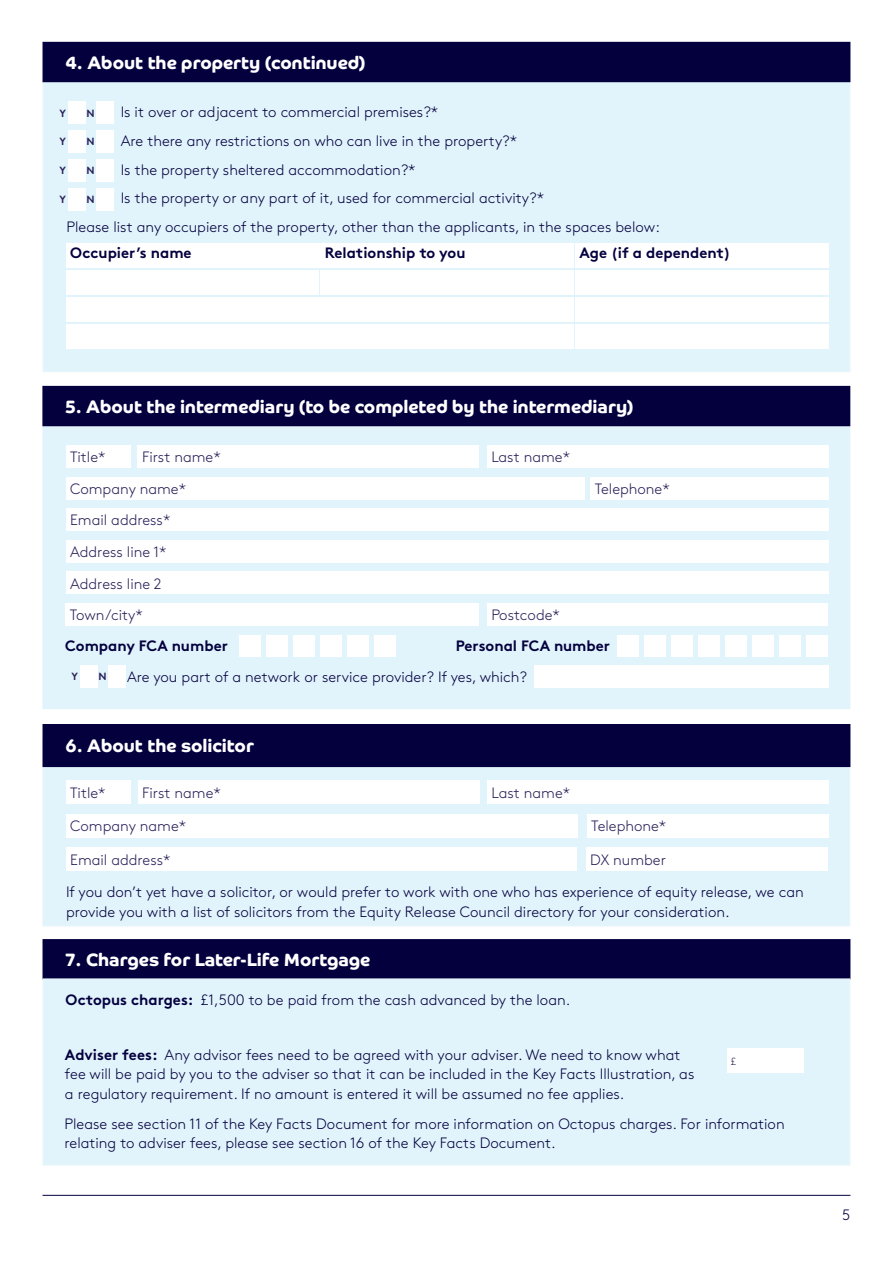
<style>
.page{position:relative;width:893px;height:1263px;background:#fff}
.page>*{position:absolute;margin:0;border:0;box-sizing:border-box;transform-origin:0 0}
.t1{font:700 18px "Co Headline";color:#fff}
.t2{font:300 15px/19.5px "Brown";color:#04003e}
.t3{font:300 15px/31.5px "Brown";color:#291f58}
.t4{font:700 15px "Brown";color:#04003e}
.t5{font:700 10.5px "Brown";color:#291f58}
.t6{font:300 10.5px "Brown";color:#291f58}
.s1{font-weight:700}
</style>
<div class="page">
<div style="left:42px;top:739px;width:808px;height:187px;background:#e1f4fc"></div>
<hr style="left:43px;top:1195px;width:807px;height:1px;background:#04003e">
<div style="left:42px;top:426px;width:808px;height:283px;background:#e1f4fc;border:1px solid #e1f4fc"></div>
<div style="left:43px;top:387px;width:807px;height:38px;background:#04003e"></div>
<div style="left:42px;top:386px;width:808px;height:40px;border:2px solid #04003e"></div>
<div style="left:138px;top:446px;width:341px;height:22px;background:#fff"></div>
<div style="left:487px;top:446px;width:341px;height:22px;background:#fff"></div>
<div style="left:66px;top:446px;width:64px;height:22px;background:#fff"></div>
<div style="left:66px;top:509px;width:762px;height:22px;background:#fff"></div>
<div style="left:66px;top:540px;width:762px;height:22px;background:#fff"></div>
<div style="left:239px;top:635px;width:22px;height:21px;background:#fff"></div>
<div style="left:347px;top:635px;width:21px;height:21px;background:#fff"></div>
<div style="left:293px;top:635px;width:21px;height:21px;background:#fff"></div>
<div style="left:266px;top:635px;width:21px;height:21px;background:#fff"></div>
<div style="left:374px;top:635px;width:21px;height:21px;background:#fff"></div>
<div style="left:320px;top:635px;width:21px;height:21px;background:#fff"></div>
<div style="left:618px;top:635px;width:21px;height:21px;background:#fff"></div>
<div style="left:725px;top:635px;width:22px;height:21px;background:#fff"></div>
<div style="left:671px;top:635px;width:22px;height:21px;background:#fff"></div>
<div style="left:779px;top:635px;width:22px;height:21px;background:#fff"></div>
<div style="left:645px;top:635px;width:21px;height:21px;background:#fff"></div>
<div style="left:752px;top:635px;width:22px;height:21px;background:#fff"></div>
<div style="left:698px;top:635px;width:22px;height:21px;background:#fff"></div>
<div style="left:806px;top:635px;width:22px;height:21px;background:#fff"></div>
<div style="left:66px;top:572px;width:762px;height:22px;background:#fff"></div>
<div style="left:487px;top:603px;width:341px;height:22px;background:#fff"></div>
<div style="left:534px;top:665px;width:295px;height:23px;background:#fff"></div>
<div style="left:65px;top:603px;width:414px;height:22px;background:#fff"></div>
<div style="left:66px;top:477px;width:518px;height:22px;background:#fff"></div>
<div style="left:590px;top:477px;width:239px;height:22px;background:#fff"></div>
<div style="left:43px;top:725px;width:807px;height:41px;background:#04003e"></div>
<div style="left:43px;top:724px;width:807px;height:43px;border:2px solid #04003e"></div>
<div style="left:138px;top:780px;width:341px;height:24px;background:#fff"></div>
<div style="left:487px;top:780px;width:341px;height:24px;background:#fff"></div>
<div style="left:66px;top:780px;width:64px;height:24px;background:#fff"></div>
<div style="left:66px;top:847px;width:511px;height:24px;background:#fff"></div>
<div style="left:66px;top:814px;width:511px;height:23px;background:#fff"></div>
<div style="left:587px;top:814px;width:242px;height:23px;background:#fff"></div>
<div style="left:586px;top:847px;width:242px;height:24px;background:#fff"></div>
<div style="left:43px;top:940px;width:807px;height:39px;background:#04003e"></div>
<div style="left:43px;top:939px;width:807px;height:40px;border:2px solid #04003e"></div>
<div style="left:43px;top:978px;width:807px;height:187px;background:#e1f4fc;border:1px solid #e6f5fa"></div>
<div style="left:728px;top:1048px;width:76px;height:25px;background:#fff"></div>
<div style="left:43px;top:81px;width:807px;height:291px;background:#e1f4fc;border:1px solid #e6f5fa"></div>
<div style="left:43px;top:43px;width:807px;height:38px;background:#04003e"></div>
<div style="left:43px;top:42px;width:807px;height:40px;border:2px solid #04003e"></div>
<div style="left:66px;top:243px;width:253px;height:25px;background:#fff"></div>
<div style="left:66px;top:297px;width:253px;height:25px;background:#fff"></div>
<div style="left:66px;top:324px;width:253px;height:25px;background:#fff"></div>
<div style="left:321px;top:243px;width:253px;height:25px;background:#fff"></div>
<div style="left:575px;top:243px;width:254px;height:25px;background:#fff"></div>
<div style="left:321px;top:270px;width:253px;height:25px;background:#fff"></div>
<div style="left:575px;top:270px;width:254px;height:25px;background:#fff"></div>
<div style="left:66px;top:270px;width:253px;height:25px;background:#fff"></div>
<div style="left:321px;top:297px;width:253px;height:25px;background:#fff"></div>
<div style="left:575px;top:297px;width:254px;height:25px;background:#fff"></div>
<div style="left:321px;top:324px;width:253px;height:25px;background:#fff"></div>
<div style="left:575px;top:324px;width:254px;height:25px;background:#fff"></div>
<div style="left:68px;top:102px;width:17px;height:22px;background:#fff"></div>
<div style="left:97px;top:102px;width:17px;height:22px;background:#fff"></div>
<div style="left:68px;top:130px;width:17px;height:23px;background:#fff"></div>
<div style="left:97px;top:130px;width:17px;height:23px;background:#fff"></div>
<div style="left:68px;top:159px;width:17px;height:22px;background:#fff"></div>
<div style="left:97px;top:159px;width:17px;height:22px;background:#fff"></div>
<div style="left:68px;top:188px;width:17px;height:22px;background:#fff"></div>
<div style="left:97px;top:188px;width:17px;height:22px;background:#fff"></div>
<div style="left:80px;top:666px;width:17px;height:22px;background:#fff"></div>
<div style="left:109px;top:666px;width:17px;height:22px;background:#fff"></div>
<p class="t1" style="left:66px;top:51px;width:302px">4. About the property (continued)</p>
<p class="t5" style="left:59px;top:104px;width:8px">Y</p>
<p class="t5" style="left:87px;top:104px;width:10px">N</p>
<p class="t5" style="left:59px;top:133px;width:8px">Y</p>
<p class="t5" style="left:87px;top:133px;width:10px">N</p>
<p class="t5" style="left:59px;top:162px;width:8px">Y</p>
<p class="t5" style="left:87px;top:162px;width:10px">N</p>
<p class="t5" style="left:59px;top:191px;width:8px">Y</p>
<p class="t5" style="left:87px;top:191px;width:10px">N</p>
<p class="t2" style="left:121px;top:97px;width:425px;line-height:28.7px">Is it over or adjacent to commercial premises?*<br>Are there any restrictions on who can live in the property?*<br>Is the property sheltered accommodation?*<br>Is the property or any part of it, used for commercial activity?*</p>
<p class="t2" style="left:67px;top:216px;width:595px">Please list any occupiers of the property, other than the applicants, in the spaces below:</p>
<p class="t4" style="left:70px;top:241px;width:123px">Occupier’s name</p>
<p class="t4" style="left:325px;top:241px;width:142px">Relationship to you</p>
<p class="t4" style="left:579px;top:241px;width:153px">Age (if a dependent)</p>
<p class="t1" style="left:65px;top:395px;width:570px">5. About the intermediary (to be completed by the intermediary)</p>
<p class="t3" style="left:70px;top:440px;width:37px">Title*</p>
<p class="t3" style="left:142px;top:440px;width:80px">First name*</p>
<p class="t3" style="left:491px;top:440px;width:80px">Last name*</p>
<p class="t3" style="left:70px;top:472px;width:118px">Company name*</p>
<p class="t3" style="left:595px;top:472px;width:77px">Telephone*</p>
<p class="t3" style="left:70px;top:503px;width:102px">Email address*<br>Address line 1*<br>Address line 2<br>Town/city*</p>
<p class="t3" style="left:491px;top:598px;width:70px">Postcode*</p>
<p class="t4" style="left:65px;top:633px;width:164px">Company FCA number</p>
<p class="t4" style="left:456px;top:634px;width:156px">Personal FCA number</p>
<p class="t5" style="left:71px;top:668px;width:8px">Y</p>
<p class="t5" style="left:99px;top:668px;width:10px">N</p>
<p class="t2" style="left:127px;top:666px;width:401px">Are you part of a network or service provider? If yes, which?</p>
<p class="t1" style="left:66px;top:735px;width:190px">6. About the solicitor</p>
<p class="t3" style="left:70px;top:776px;width:37px">Title*</p>
<p class="t3" style="left:142px;top:776px;width:80px">First name*</p>
<p class="t3" style="left:491px;top:776px;width:80px">Last name*</p>
<p class="t3" style="left:70px;top:809px;width:118px">Company name*</p>
<p class="t3" style="left:591px;top:809px;width:77px">Telephone*</p>
<p class="t3" style="left:590px;top:843px;width:77px">DX number</p>
<p class="t3" style="left:70px;top:843px;width:102px">Email address*</p>
<p class="t2" style="left:66px;top:881px;width:739px">If you don’t yet have a solicitor, or would prefer to work with one who has experience of equity release, we can provide you with a list of solicitors from the Equity Release Council directory for your consideration.</p>
<p class="t1" style="left:66px;top:948px;width:306px">7. Charges for Later-Life Mortgage</p>
<p class="t2" style="left:66px;top:989px;width:506px"><span class="s1">Octopus charges:</span> £1,500 to be paid from the cash advanced by the loan.</p>
<p class="t2" style="left:65px;top:1044px;width:631px"><span class="s1">Adviser fees:</span> Any advisor fees need to be agreed with your adviser. We need to know what fee will be paid by you to the adviser so that it can be included in the Key Facts Illustration, as a regulatory requirement. If no amount is entered it will be assumed no fee applies.</p>
<p class="t6" style="left:731px;top:1053px;width:7px">£</p>
<p class="t2" style="left:65px;top:1112px;width:722px">Please see section 11 of the Key Facts Document for more information on Octopus charges. For information relating to adviser fees, please see section 16 of the Key Facts Document.</p>
<p class="t2" style="left:842px;top:1204px;width:10px">5</p>
</div>
